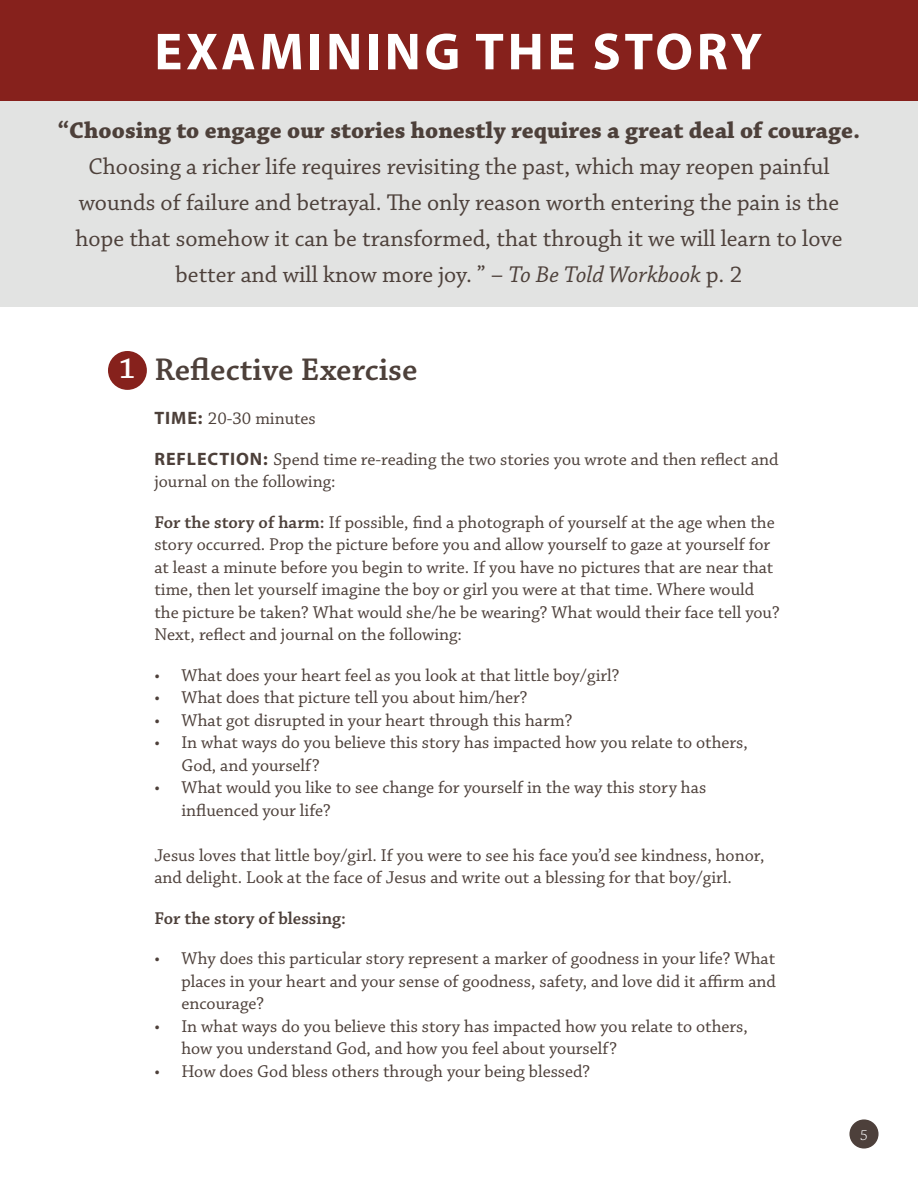
<style>
.page{position:relative;width:918px;height:1188px;background:#fff}
.page>*{position:absolute;margin:0;border:0;box-sizing:border-box;transform-origin:0 0}
.t1{font:700 52.5px "Myriad Pro";letter-spacing:.07em;color:#fff}
.t2{font:600 33px "Chaparral Pro";color:#4d403a}
.t3{font:24px/36px "Chaparral Pro";color:#4d403a;text-align:center}
.t4{font:700 24px "Chaparral Pro";color:#4d403a}
.t5{font:18px/22.5px "Chaparral Pro";color:#4d403a}
.t6{font:600 18px "Chaparral Pro";color:#4d403a}
.t7{font:300 15px "Chaparral Pro";color:#fff}
.s1{font-style:italic}
.s2{font-size:30px;color:#fff}
.s3{font-family:"Myriad Pro";font-weight:700}
.s4{font-weight:600}
</style>
<div class="page">
<div style="left:849px;top:1119px;width:30px;height:30px;background:#4d403b;border-radius:50%"></div>
<div style="left:0;top:99px;width:918px;height:208px;background:#e2e3e2"></div>
<div style="left:108px;top:351px;width:39px;height:39px;background:#86211c;border-radius:50%"></div>
<div style="left:0;top:0;width:918px;height:100px;background:#86211c"></div>
<h1 class="t1" style="left:154px;top:17px;width:609px">EXAMINING THE STORY</h1>
<h3 class="t4" style="left:58px;top:117px;width:804px">“Choosing to engage our stories honestly requires a great deal of courage.</h3>
<p class="t3" style="left:76px;top:150px;width:768px">Choosing a richer life requires revisiting the past, which may reopen painful wounds of failure and betrayal. The only reason worth entering the pain is the hope that somehow it can be transformed, that through it we will learn to love better and will know more joy. ” – <span class="s1">To Be Told Workbook</span> p. 2</p>
<h2 class="t2" style="left:119px;top:351px;width:300px"><span class="s2">1</span> Reflective Exercise</h2>
<p class="t5" style="left:154px;top:408px;width:163px"><span class="s3">TIME:</span> 20-30 minutes</p>
<p class="t5" style="left:154px;top:449px;width:626px"><span class="s3">REFLECTION:</span> Spend time re-reading the two stories you wrote and then reflect and journal on the following:</p>
<p class="t5" style="left:154px;top:512px;width:627px"><span class="s4">For the story of harm:</span> If possible, find a photograph of yourself at the age when the story occurred. Prop the picture before you and allow yourself to gaze at yourself for at least a minute before you begin to write. If you have no pictures that are near that time, then let yourself imagine the boy or girl you were at that time. Where would the picture be taken? What would she/he be wearing? What would their face tell you?<br>Next, reflect and journal on the following:</p>
<p class="t5" style="left:154px;top:665px;width:467px">• What does your heart feel as you look at that little boy/girl?</p>
<p class="t5" style="left:154px;top:687px;width:375px">• What does that picture tell you about him/her?</p>
<p class="t5" style="left:154px;top:710px;width:419px">• What got disrupted in your heart through this harm?</p>
<p class="t5" style="left:181px;top:732px;width:568px;text-indent:-27px">• In what ways do you believe this story has impacted how you relate to others,<br>God, and yourself?</p>
<p class="t5" style="left:181px;top:777px;width:526px;text-indent:-27px">• What would you like to see change for yourself in the way this story has influenced your life?</p>
<p class="t5" style="left:154px;top:845px;width:612px">Jesus loves that little boy/girl. If you were to see his face you’d see kindness, honor, and delight. Look at the face of Jesus and write out a blessing for that boy/girl.</p>
<p class="t6" style="left:154px;top:908px;width:193px">For the story of blessing:</p>
<p class="t5" style="left:181px;top:948px;width:596px;text-align:justify;text-indent:-27px">• Why does this particular story represent a marker of goodness in your life? What places in your heart and your sense of goodness, safety, and love did it affirm and encourage?</p>
<p class="t5" style="left:181px;top:1016px;width:568px;text-indent:-27px">• In what ways do you believe this story has impacted how you relate to others, how you understand God, and how you feel about yourself?</p>
<p class="t5" style="left:154px;top:1061px;width:437px">• How does God bless others through your being blessed?</p>
<p class="t7" style="left:860px;top:1127px;width:9px">5</p>
</div>
